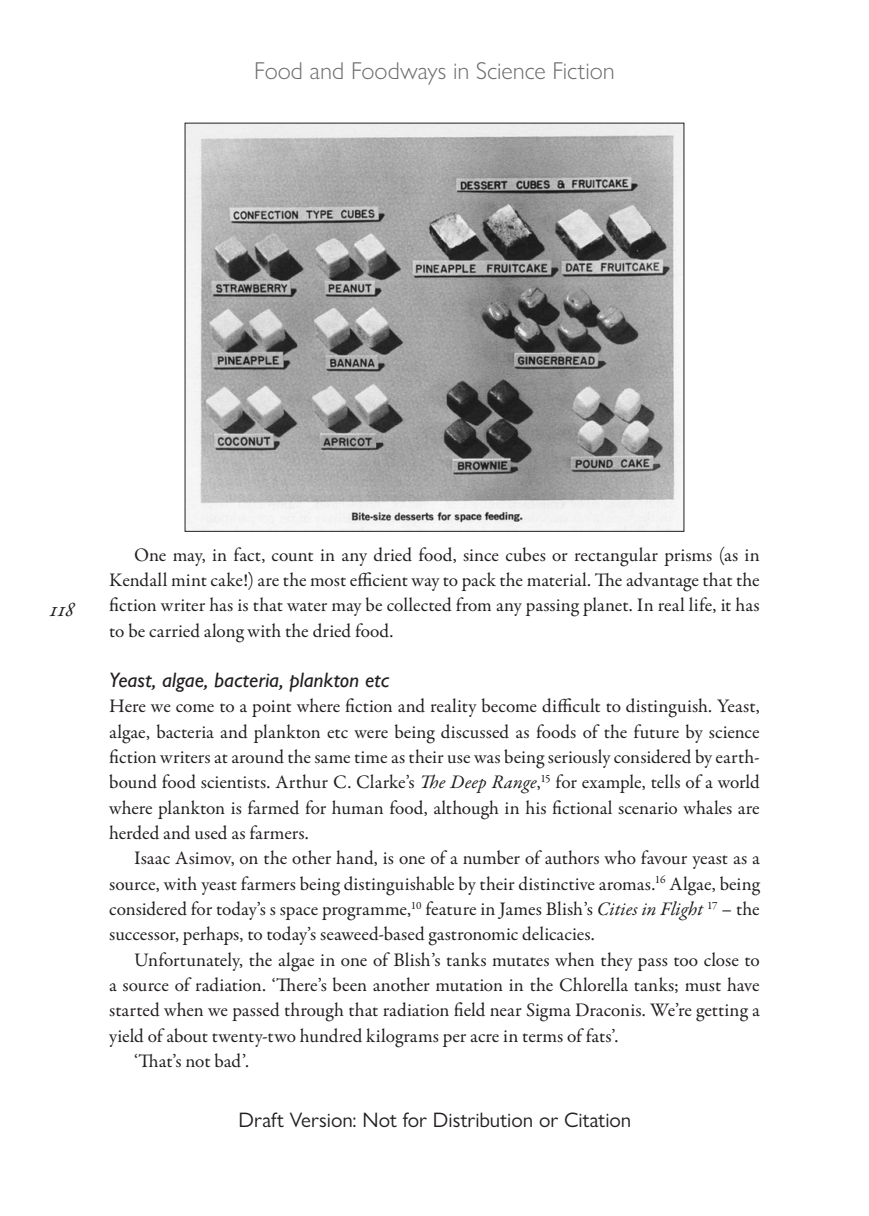
<style>
.page{position:relative;width:869px;height:1216px;background:#fff}
.page>*{position:absolute;margin:0;border:0;box-sizing:border-box;transform-origin:0 0}
.t1{font:300 24.5px "Gill Sans Nova";color:#6c6d70}
.t2{font:italic 22.75px "Garamond Premr Pro";color:#231f20}
.t3{font:21px "Gill Sans Nova";color:#231f20}
.Sub-Sub-Heading{font:italic 500 21px "Gill Sans Nova";letter-spacing:-.005em;color:#231f20}
.Other_Paragraphs{font:19.25px/25.4px "Garamond Premr Pro";color:#231f20;text-align:justify}
.First_Paragraph{font:19.25px/25.4px "Garamond Premr Pro";color:#231f20;text-align:justify}
.s1{font-style:italic}
</style>
<div class="page">
<img style="left:186px;top:125px;width:496px;height:405px">
<p class="t1" style="left:254px;top:56px;width:362px">Food and Foodways in Science Fiction</p>
<p class="t2" style="left:50px;top:594px;width:26px">118</p>
<p class="Other_Paragraphs" style="left:109px;top:542px;width:651px;text-indent:25px">One may, in fact, count in any dried food, since cubes or rectangular prisms (as in Kendall mint cake!) are the most efficient way to pack the material. The advantage that the fiction writer has is that water may be collected from any passing planet. In real life, it has to be carried along with the dried food.</p>
<p class="Sub-Sub-Heading" style="left:109px;top:667px;width:281px">Yeast, algae, bacteria, plankton etc</p>
<p class="First_Paragraph" style="left:109px;top:694px;width:651px">Here we come to a point where fiction and reality become difficult to distinguish. Yeast, algae, bacteria and plankton etc were being discussed as foods of the future by science fiction writers at around the same time as their use was being seriously considered by earth&shy;bound food scientists. Arthur C. Clarke’s <span class="s1">The Deep Range</span>,<sup>15</sup> for example, tells of a world where plankton is farmed for human food, although in his fictional scenario whales are herded and used as farmers.</p>
<p class="Other_Paragraphs" style="left:109px;top:846px;width:652px;text-indent:25px">Isaac Asimov, on the other hand, is one of a number of authors who favour yeast as a source, with yeast farmers being distinguishable by their distinctive aromas.<sup>16</sup> Algae, being considered for today’s s space programme,<sup>10</sup> feature in James Blish’s <span class="s1">Cities in Flight</span> <sup>17</sup> – the successor, perhaps, to today’s seaweed-based gastronomic delicacies.</p>
<p class="Other_Paragraphs" style="left:109px;top:947px;width:651px;text-indent:25px">Unfortunately, the algae in one of Blish’s tanks mutates when they pass too close to a source of radiation. ‘There’s been another mutation in the Chlorella tanks; must have started when we passed through that radiation field near Sigma Draconis. We’re getting a yield of about twenty-two hundred kilograms per acre in terms of fats’.</p>
<p class="Other_Paragraphs" style="left:134px;top:1048px;width:116px">‘That’s not bad’.</p>
<p class="t3" style="left:238px;top:1107px;width:394px">Draft Version: Not for Distribution or Citation</p>
</div>
